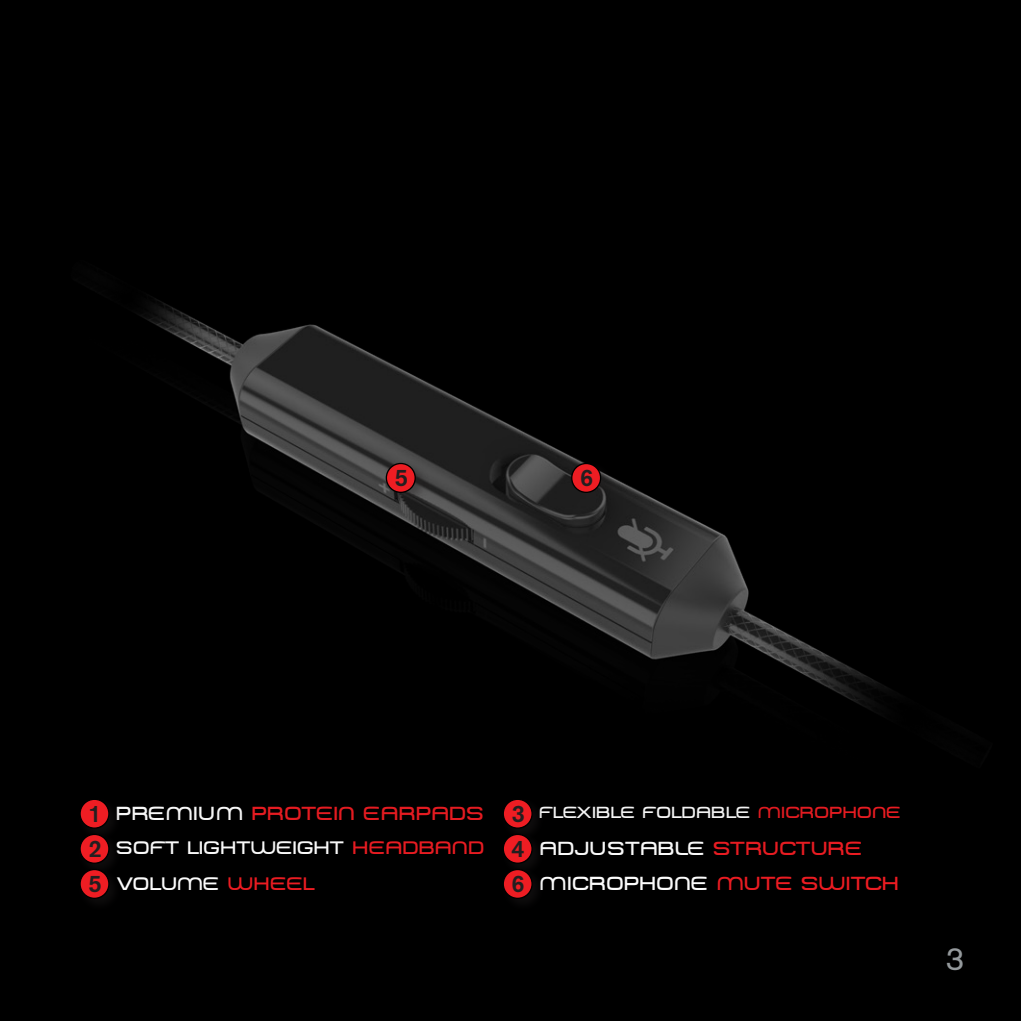
<style>
.page{position:relative;width:1021px;height:1021px;background:#fff}
.page>*{position:absolute;margin:0;border:0;box-sizing:border-box;transform-origin:0 0}
.t1{font:32px "Akzidenz Grotesk BE";color:#94999c}
.t2{font:500 23.6px "Akzidenz Grotesk BE";color:#231f20}
.t3{font:18.8px "Metro DF ozone";color:#fff}
.t4{font:18.8px "Metro DF ozone";color:#ee1d23}
.t5{font:18px "Metro DF ozone";color:#fff}
.t6{font:16px "Metro DF ozone";color:#fff}
.s1{color:#fff}
.s2{color:#ee1d23}
</style>
<div class="page">
<div style="left:0;top:0;width:1020px;height:1020px;background:#000"></div>
<img style="left:138px;top:298px;width:753px;height:413px">
<div style="left:80px;top:799px;width:29px;height:29px;background:#ee1d23;border-radius:50%"></div>
<div style="left:79px;top:798px;width:31px;height:30px;border:1px solid #000;border-radius:50%"></div>
<div style="left:503px;top:799px;width:29px;height:29px;background:#ee1d23;border-radius:50%"></div>
<div style="left:502px;top:798px;width:30px;height:30px;border:1px solid #000;border-radius:50%"></div>
<div style="left:80px;top:834px;width:29px;height:29px;background:#ee1d23;border-radius:50%"></div>
<div style="left:79px;top:833px;width:31px;height:30px;border:1px solid #000;border-radius:50%"></div>
<div style="left:80px;top:869px;width:29px;height:29px;background:#ee1d23;border-radius:50%"></div>
<div style="left:79px;top:868px;width:31px;height:31px;border:1px solid #000;border-radius:50%"></div>
<div style="left:383px;top:460px;width:46px;height:46px;background:#231f20;opacity:.41"></div>
<div style="left:386px;top:463px;width:29px;height:29px;background:#ee1d23;border-radius:50%"></div>
<div style="left:386px;top:463px;width:30px;height:30px;border:1px solid #000;border-radius:50%"></div>
<div style="left:503px;top:834px;width:29px;height:29px;background:#ee1d23;border-radius:50%"></div>
<div style="left:502px;top:833px;width:30px;height:30px;border:1px solid #000;border-radius:50%"></div>
<div style="left:503px;top:869px;width:29px;height:29px;background:#ee1d23;border-radius:50%"></div>
<div style="left:502px;top:868px;width:30px;height:31px;border:1px solid #000;border-radius:50%"></div>
<div style="left:568px;top:460px;width:47px;height:46px;background:#231f20;opacity:.41"></div>
<div style="left:571px;top:463px;width:29px;height:29px;background:#ee1d23;border-radius:50%"></div>
<div style="left:571px;top:463px;width:30px;height:30px;border:1px solid #000;border-radius:50%"></div>
<p class="t2" style="left:395px;top:463px;width:15px">5</p>
<p class="t2" style="left:580px;top:463px;width:15px">6</p>
<p class="t2" style="left:88px;top:798px;width:15px">1</p>
<p class="t2" style="left:511px;top:798px;width:15px">3</p>
<p class="t2" style="left:88px;top:834px;width:15px">2</p>
<p class="t2" style="left:88px;top:869px;width:15px">5</p>
<p class="t4" style="left:117px;top:803px;width:369px"><span class="s1">PREMIUM</span> PROTEIN EARPADS</p>
<p class="t6" style="left:540px;top:803px;width:363px">FLEXIBLE FOLDABLE <span class="s2">MICROPHONE</span></p>
<p class="t5" style="left:117px;top:838px;width:370px">SOFT LIGHTWEIGHT <span class="s2">HEADBAND</span></p>
<p class="t5" style="left:117px;top:873px;width:199px">VOLUME <span class="s2">WHEEL</span></p>
<p class="t2" style="left:511px;top:834px;width:15px">4</p>
<p class="t2" style="left:511px;top:869px;width:15px">6</p>
<p class="t3" style="left:540px;top:838px;width:324px">ADJUSTABLE <span class="s2">STRUCTURE</span></p>
<p class="t3" style="left:540px;top:873px;width:361px">MICROPHONE <span class="s2">MUTE SWITCH</span></p>
<h1 class="t1" style="left:945px;top:939px;width:20px">3</h1>
</div>
